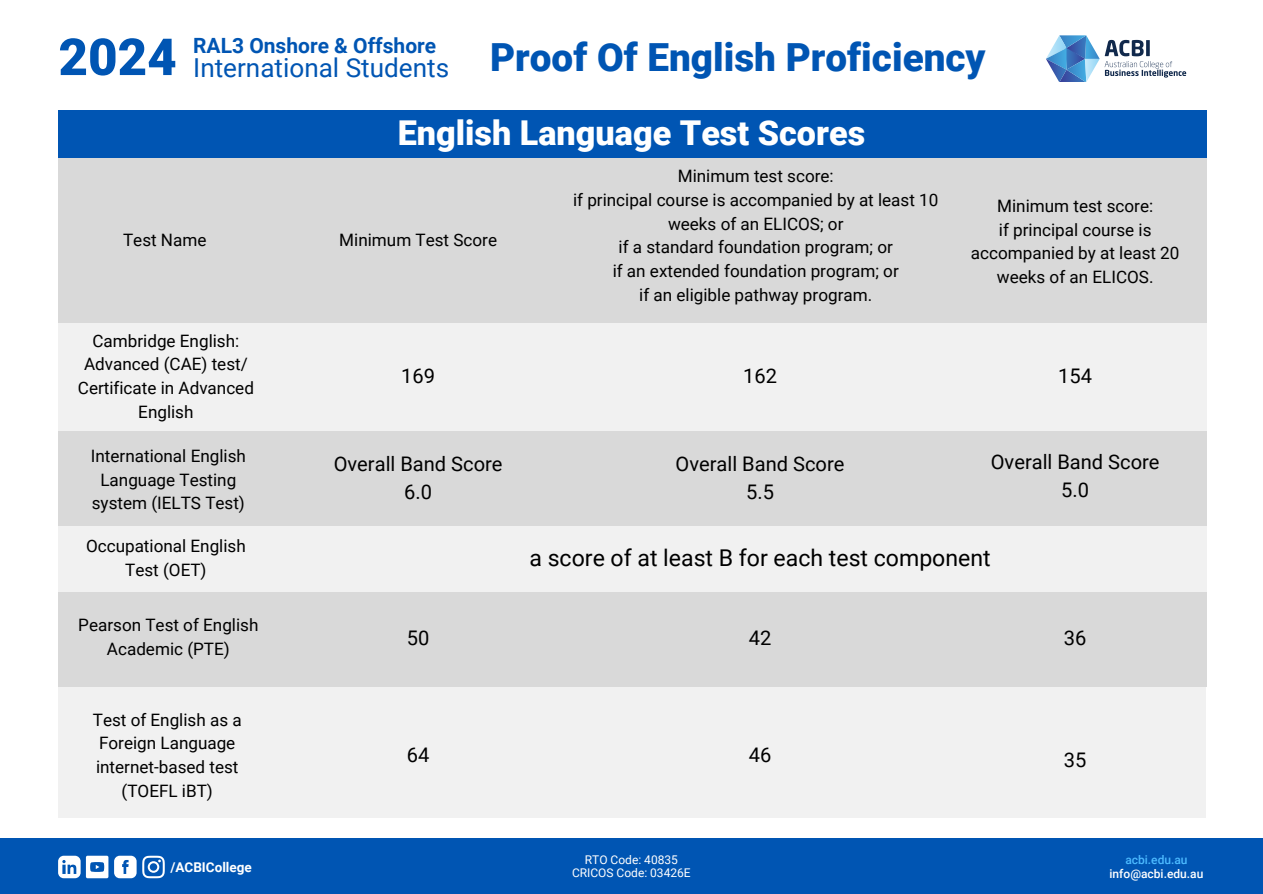
<style>
.page{position:relative;width:1263px;height:894px;background:#fff}
.page>*{position:absolute;margin:0;border:0;box-sizing:border-box;transform-origin:0 0}
.t1{font:900 51px "Roboto";color:#0055b3}
.t2{font:900 38.7px "Roboto";color:#0055b3}
.t3{font:900 34.2px "Roboto";color:#fff}
.t4{font:26.1px "Roboto";color:#0055b3}
.t5{font:23.1px "Roboto";color:#000}
.t6{font:700 21px "Roboto";color:#0055b3}
.t7{font:20.1px/28.2px "Roboto";color:#000;text-align:center}
.t8{font:17.1px/23.7px "Roboto";color:#000;text-align:center}
.t9{font:700 13.5px "Roboto";color:#fff}
.t10{font:12px "Roboto";color:#fff}
.t11{font:500 12px "Roboto";color:#fff}
.t12{font:500 12px "Roboto";color:#4cbaff}
</style>
<div class="page">
<div style="left:0;top:838px;width:1263px;height:55px;background:#0055b3"></div>
<svg style="left:114px;top:855px;width:51px;height:23px"></svg>
<svg style="left:58px;top:855px;width:50px;height:23px"></svg>
<svg style="left:1046px;top:36px;width:140px;height:46px"></svg>
<div style="left:58px;top:110px;width:1149px;height:48px;background:#0055b3"></div>
<div style="left:58px;top:158px;width:1149px;height:165px;background:#d9d9d9"></div>
<div style="left:58px;top:323px;width:1149px;height:115px;background:#f1f1f1"></div>
<div style="left:58px;top:431px;width:1149px;height:95px;background:#d9d9d9"></div>
<div style="left:58px;top:526px;width:1149px;height:65px;background:#f1f1f1"></div>
<div style="left:58px;top:591px;width:1149px;height:95px;background:#d9d9d9"></div>
<div style="left:58px;top:686px;width:1147px;height:131px;background:#f1f1f1"></div>
<h3 class="t1" style="left:58px;top:28px;width:120px">2024</h3>
<p class="t6" style="left:193px;top:34px;width:244px">RAL3 Onshore &amp; Offshore</p>
<p class="t4" style="left:193px;top:53px;width:257px">International Students</p>
<p class="t2" style="left:490px;top:35px;width:497px">Proof Of English Proficiency</p>
<p class="t3" style="left:398px;top:113px;width:469px">English Language Test Scores</p>
<p class="t8" style="left:123px;top:228px;width:85px">Test Name</p>
<p class="t8" style="left:339px;top:228px;width:159px">Minimum Test Score</p>
<p class="t8" style="left:678px;top:165px;width:157px">Minimum test score:</p>
<p class="t8" style="left:573px;top:188px;width:367px">if principal course is accompanied by at least 10 weeks of an ELICOS; or</p>
<p class="t8" style="left:619px;top:235px;width:276px">if a standard foundation program; or</p>
<p class="t8" style="left:613px;top:259px;width:288px">if an extended foundation program; or</p>
<p class="t8" style="left:639px;top:283px;width:234px">if an eligible pathway program.</p>
<p class="t8" style="left:997px;top:194px;width:157px">Minimum test score:</p>
<p class="t8" style="left:971px;top:218px;width:210px">if principal course is accompanied by at least 20 weeks of an ELICOS.</p>
<p class="t8" style="left:78px;top:329px;width:178px">Cambridge English:<br>Advanced (CAE) test/<br>Certificate in Advanced<br>English</p>
<p class="t7" style="left:401px;top:362px;width:35px">169</p>
<p class="t7" style="left:743px;top:362px;width:35px">162</p>
<p class="t7" style="left:1058px;top:362px;width:35px">154</p>
<p class="t8" style="left:91px;top:444px;width:157px">International English<br>Language Testing system (IELTS Test)</p>
<h6 class="t7" style="left:334px;top:449px;width:170px">Overall Band Score<br>6.0</h6>
<p class="t7" style="left:676px;top:449px;width:170px">Overall Band Score<br>5.5</p>
<p class="t7" style="left:991px;top:448px;width:170px">Overall Band Score<br>5.0</p>
<p class="t8" style="left:86px;top:534px;width:161px">Occupational English<br>Test (OET)</p>
<p class="t5" style="left:529px;top:544px;width:463px">a score of at least B for each test component</p>
<p class="t8" style="left:78px;top:613px;width:182px">Pearson Test of English<br>Academic (PTE)</p>
<p class="t7" style="left:407px;top:624px;width:24px">50</p>
<p class="t7" style="left:749px;top:624px;width:24px">42</p>
<p class="t7" style="left:1064px;top:624px;width:24px">36</p>
<p class="t8" style="left:93px;top:708px;width:150px">Test of English as a<br>Foreign Language internet-based test (TOEFL iBT)</p>
<h1 class="t9" style="left:170px;top:858px;width:83px">/ACBICollege</h1>
<p class="t7" style="left:407px;top:741px;width:24px">64</p>
<p class="t7" style="left:749px;top:741px;width:24px">46</p>
<p class="t7" style="left:1064px;top:745px;width:24px">35</p>
<h5 class="t10" style="left:585px;top:852px;width:95px">RTO Code: 40835</h5>
<h4 class="t10" style="left:572px;top:865px;width:120px">CRICOS Code: 03426E</h4>
<h2 class="t12" style="left:1125px;top:852px;width:64px">acbi.edu.au</h2>
<p class="t11" style="left:1109px;top:866px;width:95px">info@acbi.edu.au</p>
</div>
